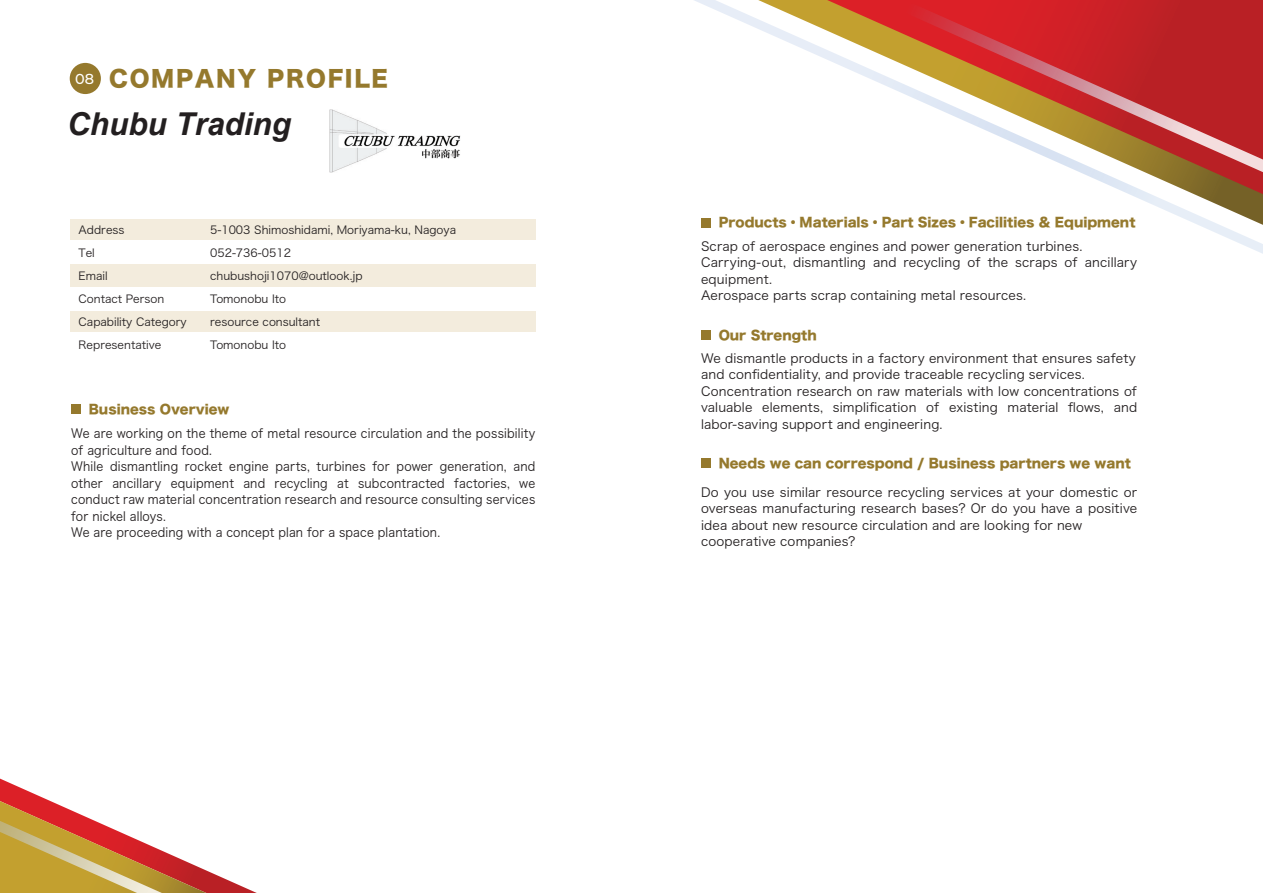
<style>
.page{position:relative;width:1263px;height:893px;background:#fff}
.page>*{position:absolute;margin:0;border:0;box-sizing:border-box;transform-origin:0 0}
.t1{font:italic 700 31.5px "Arial";color:#231f20}
.t2{font:22.5px "Hira Kaku Std W8";letter-spacing:.075em;color:#95792d}
.t3{font:12.75px "Hira Kaku Std W8";color:#95792d}
.t4{font:12.6px/16.5px "Hira Kaku Pro W3";letter-spacing:.015em;color:#231f20}
.t5{font:12.6px/16.5px "Hira Kaku Pro W3";letter-spacing:.015em;color:#231f20;scale:.93 1}
.t6{font:11.1px/23px "Hira Kaku Pro W3";color:#231f20}
.s1{font-family:"Montserrat";font-weight:500;font-size:14.4px;color:#fff}
</style>
<div class="page">
<div style="left:70px;top:63px;width:31px;height:31px;background:#95792d;border-radius:50%"></div>
<div style="left:70px;top:219px;width:465px;height:21px;background:#f3ecdd"></div>
<div style="left:70px;top:264px;width:465px;height:23px;background:#f3ecdd"></div>
<div style="left:70px;top:311px;width:465px;height:20px;background:#f3ecdd"></div>
<svg style="left:694px;top:0;width:569px;height:254px"></svg>
<svg style="left:758px;top:0;width:505px;height:225px"></svg>
<svg style="left:876px;top:0;width:387px;height:172px"></svg>
<div style="left:71px;top:404px;width:10px;height:9px;background:#95792d"></div>
<div style="left:701px;top:330px;width:9px;height:10px;background:#95792d"></div>
<div style="left:701px;top:218px;width:9px;height:9px;background:#95792d"></div>
<div style="left:701px;top:458px;width:9px;height:10px;background:#95792d"></div>
<svg style="left:0;top:779px;width:257px;height:114px"></svg>
<img style="left:329px;top:110px;width:131px;height:63px">
<h2 class="t2" style="left:75px;top:66px;width:314px"><span class="s1">08</span> COMPANY PROFILE</h2>
<h1 class="t1" style="left:67px;top:103px;width:225px">Chubu Trading</h1>
<p class="t6" style="left:79px;top:218px;width:110px">Address<br>Tel<br>Email<br>Contact Person<br>Capability Category<br>Representative</p>
<p class="t6" style="left:210px;top:218px;width:247px">5-1003 Shimoshidami, Moriyama-ku, Nagoya<br>052-736-0512<br>chubushoji1070@outlook.jp<br>Tomonobu Ito<br>resource consultant<br>Tomonobu Ito</p>
<p class="t3" style="left:89px;top:402px;width:142px">Business Overview</p>
<p class="t5" style="left:71px;top:424px;width:501px">We are working on the theme of metal resource circulation and the possibility of agriculture and food.<br>While dismantling rocket engine parts, turbines for power generation, and other ancillary equipment and recycling at subcontracted factories, we conduct raw material concentration research and resource consulting services for nickel alloys.<br>We are proceeding with a concept plan for a space plantation.</p>
<p class="t3" style="left:719px;top:216px;width:418px">Products・Materials・Part Sizes・Facilities &amp; Equipment</p>
<p class="t4" style="left:701px;top:237px;width:438px">Scrap of aerospace engines and power generation turbines.<br>Carrying-out, dismantling and recycling of the scraps of ancillary equipment.<br>Aerospace parts scrap containing metal resources.</p>
<p class="t3" style="left:719px;top:328px;width:99px">Our Strength</p>
<p class="t4" style="left:701px;top:349px;width:438px">We dismantle products in a factory environment that ensures safety and confidentiality, and provide traceable recycling services.<br>Concentration research on raw materials with low concentrations of valuable elements, simplification of existing material flows, and labor-saving support and engineering.</p>
<p class="t3" style="left:719px;top:456px;width:414px">Needs we can correspond / Business partners we want</p>
<p class="t4" style="left:701px;top:483px;width:438px">Do you use similar resource recycling services at your domestic or overseas manufacturing research bases? Or do you have a positive idea about new resource circulation and are looking for new cooperative companies?</p>
</div>
